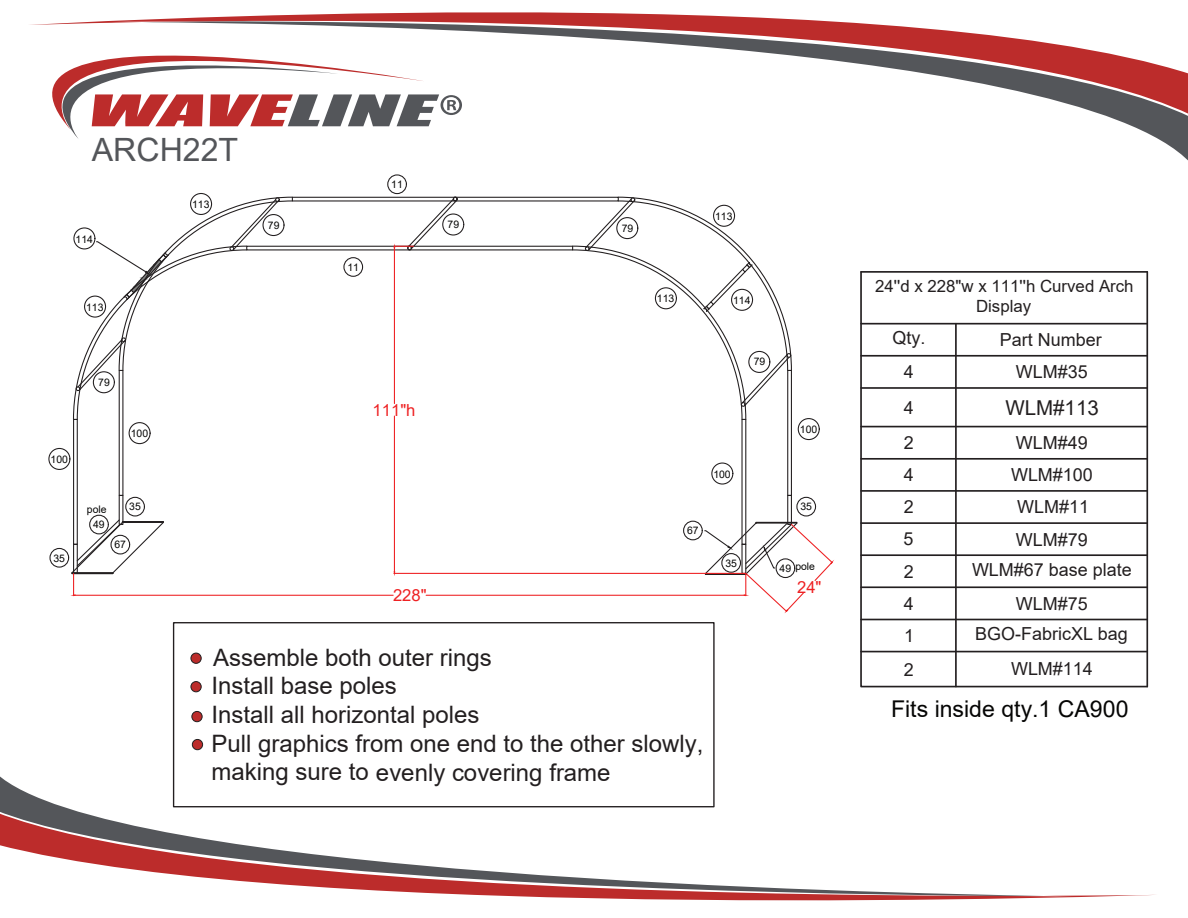
<style>
.page{position:relative;width:1188px;height:918px;background:#fff}
.page>*{position:absolute;margin:0;border:0;box-sizing:border-box;transform-origin:0 0}
.t1{font:32.1px "Arial";color:#54565a}
.t2{font:24px/28.8px "Arial";color:#231f20}
.t3{font:23.1px "Arial";color:#050504}
.t4{font:20.55px "Arial";color:#231f20}
.t5{font:18px "Arial";color:#231f20}
.t6{font:16.8px/20.1px "Arial";color:#231f20;text-align:center}
.t7{font:16.65px "Arial";color:#ee2123}
.t8{font:10.5px "Arial";color:#050504}
</style>
<div class="page">
<svg style="left:0;top:773px;width:715px;height:39px"></svg>
<svg style="left:0;top:812px;width:1155px;height:89px"></svg>
<svg style="left:1104px;top:115px;width:84px;height:46px"></svg>
<svg style="left:30px;top:12px;width:1158px;height:103px"></svg>
<svg style="left:43px;top:48px;width:419px;height:91px"></svg>
<div style="left:173px;top:622px;width:542px;height:185px;border:1px solid #231f20"></div>
<div style="left:191px;top:653px;width:10px;height:10px;background:#bc2c2b;border-radius:50%"></div>
<div style="left:191px;top:653px;width:11px;height:11px;border:1px solid #231f20;border-radius:50%"></div>
<div style="left:191px;top:682px;width:10px;height:10px;background:#bc2c2b;border-radius:50%"></div>
<div style="left:191px;top:681px;width:11px;height:11px;border:1px solid #231f20;border-radius:50%"></div>
<div style="left:192px;top:711px;width:10px;height:11px;background:#bc2c2b;border-radius:50%"></div>
<div style="left:192px;top:711px;width:10px;height:11px;border:1px solid #231f20;border-radius:50%"></div>
<div style="left:192px;top:739px;width:11px;height:11px;background:#bc2c2b;border-radius:50%"></div>
<div style="left:192px;top:739px;width:11px;height:11px;border:1px solid #231f20;border-radius:50%"></div>
<div style="left:246px;top:246px;width:327px;height:4px;border:1px solid #231f20"></div>
<div style="left:48px;top:448px;width:22px;height:22px;border:1px solid #231f20;border-radius:50%"></div>
<div style="left:49px;top:548px;width:20px;height:20px;border:1px solid #231f20;border-radius:50%"></div>
<div style="left:73px;top:419px;width:5px;height:126px;border:1px solid #231f20"></div>
<div style="left:741px;top:419px;width:5px;height:126px;border:1px solid #231f20"></div>
<div style="left:711px;top:463px;width:22px;height:22px;border:1px solid #231f20;border-radius:50%"></div>
<div style="left:796px;top:497px;width:20px;height:20px;border:1px solid #231f20;border-radius:50%"></div>
<div style="left:292px;top:197px;width:327px;height:5px;border:1px solid #231f20"></div>
<div style="left:119px;top:495px;width:4px;height:30px;border:1px solid #231f20"></div>
<div style="left:787px;top:495px;width:5px;height:30px;border:1px solid #231f20"></div>
<div style="left:129px;top:422px;width:22px;height:22px;border:1px solid #231f20;border-radius:50%"></div>
<div style="left:125px;top:497px;width:20px;height:20px;border:1px solid #231f20;border-radius:50%"></div>
<div style="left:119px;top:370px;width:4px;height:126px;border:1px solid #231f20"></div>
<div style="left:787px;top:370px;width:5px;height:126px;border:1px solid #231f20"></div>
<div style="left:89px;top:515px;width:20px;height:19px;border:1px solid #231f20;border-radius:50%"></div>
<div style="left:387px;top:174px;width:20px;height:20px;border:1px solid #231f20;border-radius:50%"></div>
<div style="left:798px;top:418px;width:22px;height:22px;border:1px solid #231f20;border-radius:50%"></div>
<div style="left:190px;top:193px;width:22px;height:22px;border:1px solid #231f20;border-radius:50%"></div>
<div style="left:343px;top:257px;width:20px;height:20px;border:1px solid #231f20;border-radius:50%"></div>
<div style="left:683px;top:521px;width:20px;height:19px;border:1px solid #231f20;border-radius:50%"></div>
<div style="left:442px;top:213px;width:22px;height:23px;border:1px solid #231f20;border-radius:50%"></div>
<svg style="left:572px;top:196px;width:220px;height:224px"></svg>
<svg style="left:73px;top:196px;width:220px;height:224px"></svg>
<div style="left:73px;top:227px;width:22px;height:22px;border:1px solid #231f20;border-radius:50%"></div>
<div style="left:731px;top:289px;width:22px;height:22px;border:1px solid #231f20;border-radius:50%"></div>
<hr style="left:394px;top:573px;width:352px;height:1px;background:#ee2123">
<hr style="left:394px;top:248px;width:1px;height:156px;background:#ee2123">
<hr style="left:394px;top:416px;width:1px;height:156px;background:#ee2123">
<svg style="left:394px;top:197px;width:64px;height:53px"></svg>
<hr style="left:75px;top:595px;width:318px;height:1px;background:#ee2123">
<hr style="left:426px;top:595px;width:318px;height:1px;background:#ee2123">
<svg style="left:70px;top:518px;width:95px;height:78px"></svg>
<svg style="left:704px;top:521px;width:130px;height:92px"></svg>
<svg style="left:860px;top:271px;width:289px;height:417px"></svg>
<hr style="left:955px;top:324px;width:2px;height:363px;background:#231f20">
<hr style="left:1146px;top:272px;width:2px;height:415px;background:#231f20">
<h1 class="t1" style="left:92px;top:128px;width:148px">ARCH22T</h1>
<p class="t8" style="left:76px;top:232px;width:19px">114</p>
<p class="t8" style="left:86px;top:300px;width:19px">113</p>
<p class="t8" style="left:192px;top:197px;width:19px">113</p>
<p class="t8" style="left:51px;top:452px;width:19px">100</p>
<p class="t8" style="left:54px;top:551px;width:13px">35</p>
<p class="t8" style="left:98px;top:375px;width:13px">79</p>
<p class="t8" style="left:131px;top:426px;width:19px">100</p>
<p class="t8" style="left:87px;top:502px;width:21px">pole</p>
<p class="t8" style="left:93px;top:517px;width:13px">49</p>
<p class="t8" style="left:129px;top:499px;width:13px">35</p>
<p class="t8" style="left:114px;top:537px;width:13px">67</p>
<p class="t8" style="left:391px;top:177px;width:13px">11</p>
<p class="t8" style="left:268px;top:218px;width:13px">79</p>
<p class="t8" style="left:448px;top:217px;width:13px">79</p>
<p class="t8" style="left:347px;top:260px;width:13px">11</p>
<p class="t7" style="left:373px;top:398px;width:44px">111"h</p>
<p class="t7" style="left:393px;top:584px;width:35px">228"</p>
<p class="t8" style="left:622px;top:221px;width:13px">79</p>
<p class="t8" style="left:715px;top:209px;width:19px">113</p>
<p class="t8" style="left:657px;top:291px;width:19px">113</p>
<p class="t8" style="left:733px;top:293px;width:19px">114</p>
<p class="t8" style="left:754px;top:354px;width:13px">79</p>
<p class="t8" style="left:713px;top:467px;width:19px">100</p>
<p class="t8" style="left:687px;top:523px;width:13px">67</p>
<p class="t8" style="left:725px;top:556px;width:13px">35</p>
<p class="t8" style="left:800px;top:422px;width:19px">100</p>
<p class="t8" style="left:800px;top:499px;width:13px">35</p>
<p class="t8" style="left:780px;top:559px;width:37px">49 pole</p>
<p class="t7" style="left:797px;top:575px;width:26px">24"</p>
<p class="t2" style="left:212px;top:643px;width:494px">Assemble both outer rings<br>Install base poles<br>Install all horizontal poles<br>Pull graphics from one end to the other slowly, making sure to evenly covering frame</p>
<p class="t6" style="left:875px;top:276px;width:260px">24''d x 228"w x 111''h Curved Arch<br>Display</p>
<p class="t5" style="left:892px;top:326px;width:34px">Qty.</p>
<p class="t5" style="left:1000px;top:327px;width:103px">Part Number</p>
<p class="t5" style="left:904px;top:360px;width:11px">4</p>
<p class="t5" style="left:1016px;top:360px;width:73px">WLM#35</p>
<p class="t5" style="left:904px;top:395px;width:11px">4</p>
<p class="t4" style="left:1005px;top:393px;width:95px">WLM#113</p>
<p class="t5" style="left:904px;top:430px;width:11px">2</p>
<p class="t5" style="left:1016px;top:430px;width:73px">WLM#49</p>
<p class="t5" style="left:904px;top:463px;width:11px">4</p>
<p class="t5" style="left:1011px;top:463px;width:83px">WLM#100</p>
<p class="t5" style="left:904px;top:495px;width:11px">2</p>
<p class="t5" style="left:1017px;top:495px;width:73px">WLM#11</p>
<p class="t5" style="left:904px;top:527px;width:11px">5</p>
<p class="t5" style="left:1016px;top:527px;width:73px">WLM#79</p>
<p class="t5" style="left:904px;top:559px;width:11px">2</p>
<p class="t5" style="left:972px;top:557px;width:161px">WLM#67 base plate</p>
<p class="t5" style="left:904px;top:591px;width:11px">4</p>
<p class="t5" style="left:1016px;top:591px;width:73px">WLM#75</p>
<p class="t5" style="left:904px;top:623px;width:11px">1</p>
<p class="t5" style="left:975px;top:621px;width:154px">BGO-FabricXL bag</p>
<p class="t5" style="left:904px;top:657px;width:11px">2</p>
<p class="t5" style="left:1011px;top:657px;width:83px">WLM#114</p>
<p class="t3" style="left:891px;top:693px;width:239px">Fits inside qty.1 CA900</p>
</div>
